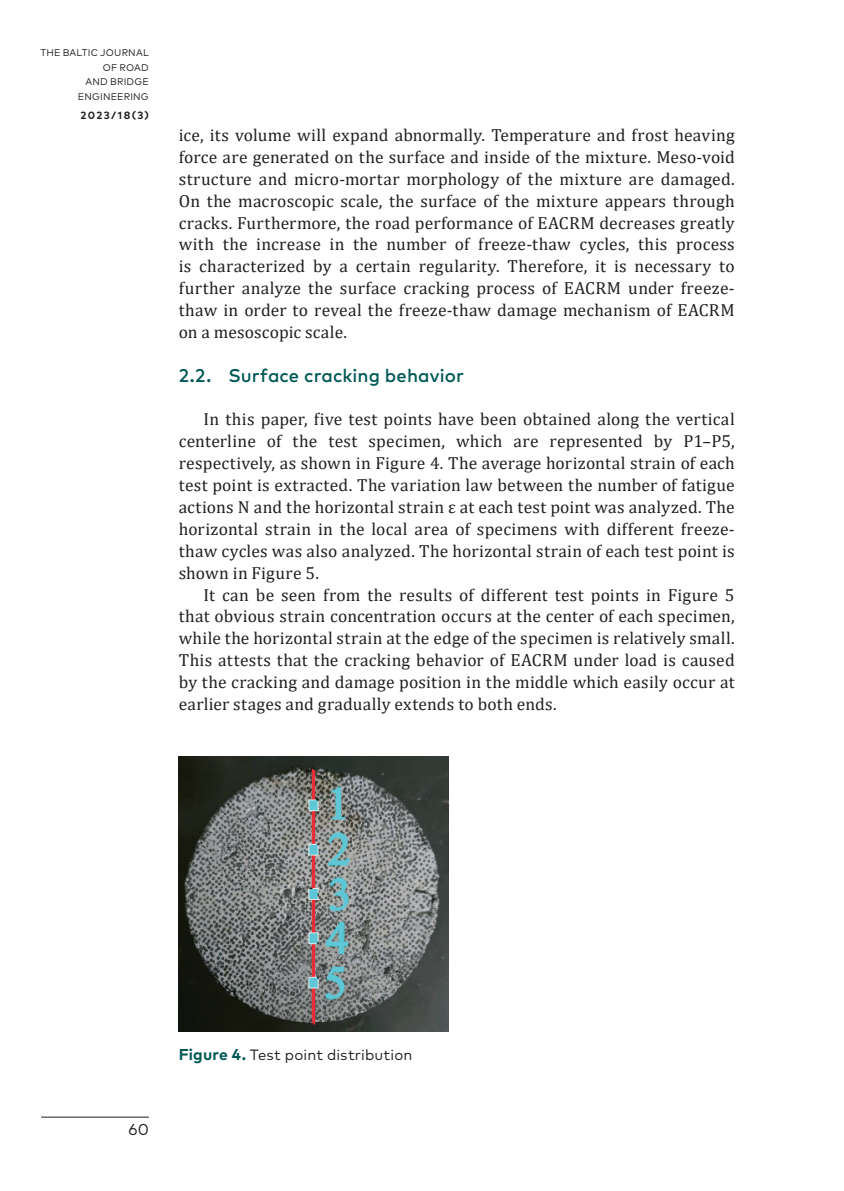
<style>
.page{position:relative;width:844px;height:1191px;background:#fff}
.page>*{position:absolute;margin:0;border:0;box-sizing:border-box;transform-origin:0 0}
._1_1_virsraksts1_rinda{font:500 18.38px "Mark Pro";letter-spacing:.005em;color:#005855}
.Pamats{font:17.5px/21.9px "Cambria";letter-spacing:.015em;color:#231f20;text-align:justify}
.t1{font:15.75px "Mark Pro";color:#231f20}
.Attela_paraksts{font:14.88px "Mark Pro";letter-spacing:.01em;color:#231f20}
.t2{font:700 10.5px "Mark Pro";letter-spacing:.13em;color:#231f20}
.t3{font:9.62px/14.3px "Mark Pro";letter-spacing:.02em;color:#231f20;text-align:right}
.s1{font-weight:700;font-size:15.75px;color:#005855}
</style>
<div class="page">
<hr style="left:41px;top:1116px;width:108px;height:1px;background:#231f20">
<img style="left:179px;top:756px;width:269px;height:275px">
<p class="t3" style="left:40px;top:45px;width:110px">THE BALTIC JOURNAL<br>OF ROAD<br>AND BRIDGE<br>ENGINEERING</p>
<p class="t2" style="left:81px;top:107px;width:70px">2023/18(3)</p>
<p class="Pamats" style="left:179px;top:124px;width:557px">ice, its volume will expand abnormally. Temperature and frost heaving force are generated on the surface and inside of the mixture. Meso-void structure and micro-mortar morphology of the mixture are damaged.<br>On the macroscopic scale, the surface of the mixture appears through cracks. Furthermore, the road performance of EACRM decreases greatly with the increase in the number of freeze-thaw cycles, this process is characterized by a certain regularity. Therefore, it is necessary to further analyze the surface cracking process of EACRM under freeze&shy;thaw in order to reveal the freeze-thaw damage mechanism of EACRM on a mesoscopic scale.</p>
<p class="_1_1_virsraksts1_rinda" style="left:179px;top:361px;width:286px">2.2. Surface cracking behavior</p>
<p class="Pamats" style="left:179px;top:408px;width:557px;text-indent:25px">In this paper, five test points have been obtained along the vertical centerline of the test specimen, which are represented by P1–P5, respectively, as shown in Figure 4. The average horizontal strain of each test point is extracted. The variation law between the number of fatigue actions N and the horizontal strain ε at each test point was analyzed. The horizontal strain in the local area of specimens with different freeze&shy;thaw cycles was also analyzed. The horizontal strain of each test point is shown in Figure 5.</p>
<p class="Pamats" style="left:179px;top:583px;width:557px;text-indent:25px">It can be seen from the results of different test points in Figure 5 that obvious strain concentration occurs at the center of each specimen, while the horizontal strain at the edge of the specimen is relatively small.<br>This attests that the cracking behavior of EACRM under load is caused by the cracking and damage position in the middle which easily occur at earlier stages and gradually extends to both ends.</p>
<p class="t1" style="left:129px;top:1118px;width:22px">60</p>
<p class="Attela_paraksts" style="left:179px;top:1043px;width:235px"><span class="s1">Figure 4.</span> Test point distribution</p>
</div>
